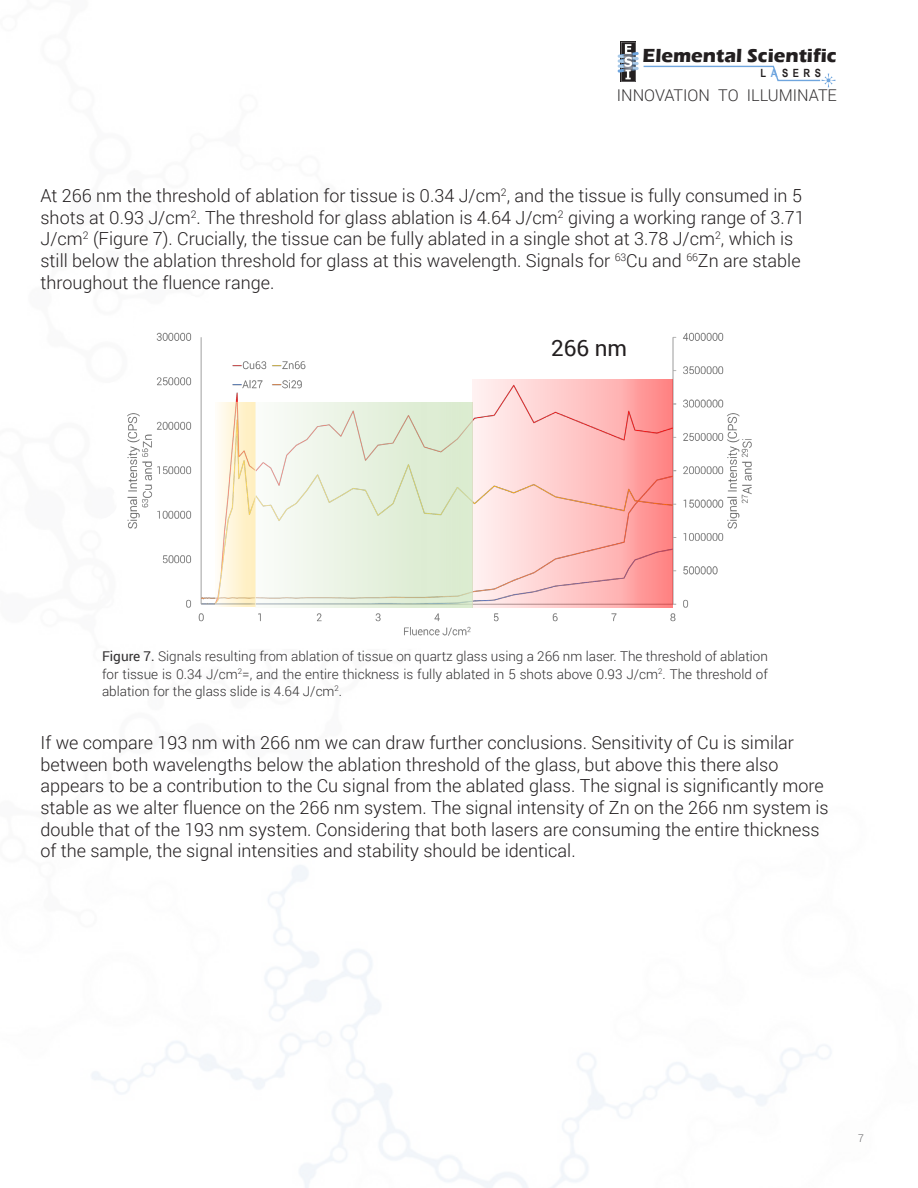
<style>
.page{position:relative;width:918px;height:1188px;background:#fff}
.page>*{position:absolute;margin:0;border:0;box-sizing:border-box;transform-origin:0 0}
.t1{font:22.5px "Roboto";color:#231f20}
.t2{font:700 19.5px "Eras ITC";color:#231f20}
.Body_Copy{font:300 18px/21.6px "Roboto";color:#231f20}
.t3{font:300 16.2px "Roboto";color:#312f30}
.Body_Copy-2{font:300 13.5px/17.2px "Roboto";color:#312f30;text-align:justify}
.t4{font:700 11.4px "Arial Narrow";letter-spacing:.4em;color:#231f20}
.t5{font:300 10.5px "Roboto";color:#636366}
.s1{color:#6fa5de}
.s2{font-weight:400}
</style>
<div class="page">
<img style="left:92px;top:41px;width:744px;height:1147px">
<div style="left:621px;top:41px;width:15px;height:41px;background:#231f20"></div>
<svg style="left:617px;top:42px;width:218px;height:45px"></svg>
<svg style="left:92px;top:296px;width:33px;height:353px"></svg>
<svg style="left:93px;top:296px;width:32px;height:190px"></svg>
<img style="left:125px;top:296px;width:631px;height:353px">
<svg style="left:216px;top:403px;width:40px;height:204px;background:#fcefd0"></svg>
<svg style="left:256px;top:403px;width:216px;height:205px"></svg>
<svg style="left:472px;top:380px;width:200px;height:228px;background:#fdc0bf"></svg>
<p class="t2" style="left:643px;top:45px;width:196px">Elemental Scientific</p>
<p class="t4" style="left:761px;top:64px;width:62px">L<span class="s1">A</span>SERS</p>
<p class="t3" style="left:617px;top:84px;width:222px">INNOVATION TO ILLUMINATE</p>
<p class="Body_Copy" style="left:40px;top:184px;width:766px">At 266 nm the threshold of ablation for tissue is 0.34 J/cm<sup>2</sup>, and the tissue is fully consumed in 5 shots at 0.93 J/cm<sup>2</sup>. The threshold for glass ablation is 4.64 J/cm<sup>2</sup> giving a working range of 3.71<br>J/cm<sup>2</sup> (Figure 7). Crucially, the tissue can be fully ablated in a single shot at 3.78 J/cm<sup>2</sup>, which is still below the ablation threshold for glass at this wavelength. Signals for <sup>63</sup>Cu and <sup>66</sup>Zn are stable throughout the fluence range.</p>
<p class="t1" style="left:551px;top:332px;width:78px">266 nm</p>
<p class="Body_Copy-2" style="left:102px;top:647px;width:667px"><span class="s2">Figure 7.</span> Signals resulting from ablation of tissue on quartz glass using a 266 nm laser. The threshold of ablation for tissue is 0.34 J/cm<sup>2</sup>=, and the entire thickness is fully ablated in 5 shots above 0.93 J/cm<sup>2</sup>. The threshold of ablation for the glass slide is 4.64 J/cm<sup>2</sup>.</p>
<p class="Body_Copy" style="left:40px;top:731px;width:790px">If we compare 193 nm with 266 nm we can draw further conclusions. Sensitivity of Cu is similar between both wavelengths below the ablation threshold of the glass, but above this there also appears to be a contribution to the Cu signal from the ablated glass. The signal is significantly more stable as we alter fluence on the 266 nm system. The signal intensity of Zn on the 266 nm system is double that of the 193 nm system. Considering that both lasers are consuming the entire thickness of the sample, the signal intensities and stability should be identical.</p>
<p class="t5" style="left:858px;top:1131px;width:7px">7</p>
</div>
